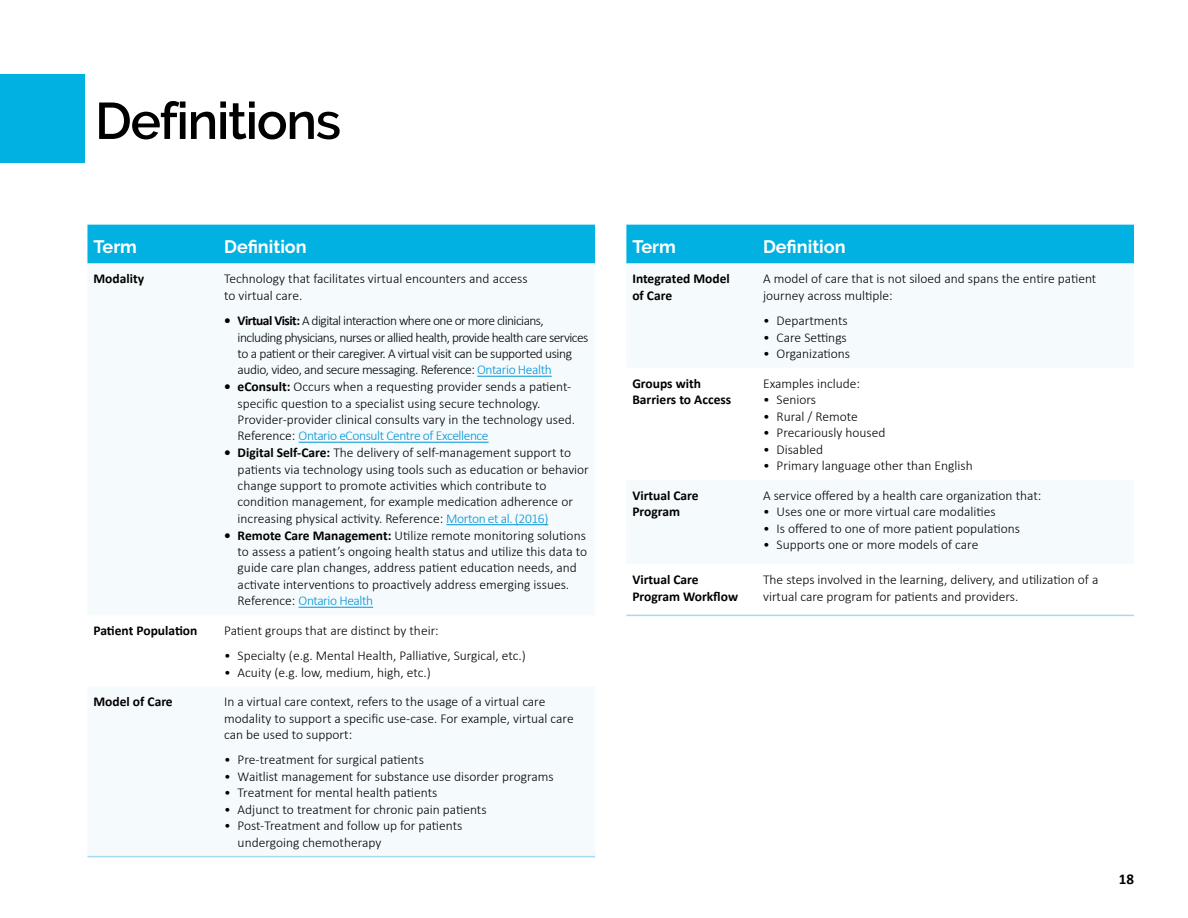
<style>
.page{position:relative;width:1188px;height:918px;background:#fff}
.page>*{position:absolute;margin:0;border:0;box-sizing:border-box;transform-origin:0 0}
.t1{font:600 51.3px "Raleway";letter-spacing:-.025em;color:#000}
.t2{font:700 18px "Raleway";color:#fff}
.t3{font:700 15px "Calibri";color:#000}
.t4{font:300 13.5px/16.5px "Calibri";color:#000}
.t5{font:300 13.5px/16.5px "Calibri";letter-spacing:-.04em;color:#000}
.t6{font:700 13.5px/16.5px "Calibri";color:#000}
.s1{font-weight:700}
.s2{color:#0093d6}
</style>
<div class="page">
<div style="left:0;top:75px;width:84px;height:88px;background:#00b1e1"></div>
<div style="left:87px;top:225px;width:508px;height:39px;background:#00b1e1"></div>
<hr style="left:87px;top:856px;width:131px;height:1px;background:#a6daf0">
<hr style="left:218px;top:856px;width:377px;height:1px;background:#a6daf0">
<hr style="left:477px;top:376px;width:75px;height:1px;background:#0093d6">
<hr style="left:299px;top:442px;width:190px;height:1px;background:#0093d6">
<hr style="left:446px;top:524px;width:102px;height:1px;background:#0093d6">
<hr style="left:299px;top:607px;width:74px;height:1px;background:#0093d6">
<div style="left:626px;top:225px;width:508px;height:39px;background:#00b1e1"></div>
<hr style="left:626px;top:615px;width:131px;height:1px;background:#a6daf0">
<hr style="left:757px;top:615px;width:377px;height:1px;background:#a6daf0">
<p class="t1" style="left:95px;top:91px;width:248px">Definitions</p>
<p class="t2" style="left:93px;top:236px;width:45px">Term</p>
<p class="t2" style="left:224px;top:236px;width:84px">Definition</p>
<p class="t6" style="left:93px;top:271px;width:52px">Modality</p>
<p class="t4" style="left:224px;top:270px;width:305px">Technology that facilitates virtual encounters and access to virtual care.</p>
<p class="t5" style="left:238px;top:312px;width:352px;text-indent:-14px"><span class="s1">• Virtual Visit:</span> A digital interaction where one or more clinicians, including physicians, nurses or allied health, provide health care services to a patient or their caregiver. A virtual visit can be supported using audio, video, and secure messaging. Reference: <span class="s2">Ontario Health</span></p>
<p class="t4" style="left:238px;top:378px;width:339px;text-indent:-14px"><span class="s1">• eConsult:</span> Occurs when a requesting provider sends a patient&shy;specific question to a specialist using secure technology.<br>Provider-provider clinical consults vary in the technology used.<br>Reference: <span class="s2">Ontario eConsult Centre of Excellence</span></p>
<p class="t4" style="left:238px;top:444px;width:353px;text-indent:-14px"><span class="s1">• Digital Self-Care:</span> The delivery of self-management support to patients via technology using tools such as education or behavior change support to promote activities which contribute to condition management, for example medication adherence or increasing physical activity. Reference: <span class="s2">Morton et al. (2016)</span></p>
<p class="t4" style="left:238px;top:526px;width:351px;text-indent:-14px"><span class="s1">• Remote Care Management:</span> Utilize remote monitoring solutions to assess a patient’s ongoing health status and utilize this data to guide care plan changes, address patient education needs, and activate interventions to proactively address emerging issues.<br>Reference: <span class="s2">Ontario Health</span></p>
<p class="t6" style="left:93px;top:622px;width:105px">Patient Population</p>
<p class="t4" style="left:224px;top:622px;width:216px">Patient groups that are distinct by their:</p>
<p class="t4" style="left:224px;top:647px;width:303px">• Specialty (e.g. Mental Health, Palliative, Surgical, etc.)</p>
<p class="t4" style="left:224px;top:663px;width:208px">• Acuity (e.g. low, medium, high, etc.)</p>
<p class="t6" style="left:93px;top:694px;width:81px">Model of Care</p>
<p class="t4" style="left:224px;top:693px;width:351px">In a virtual care context, refers to the usage of a virtual care modality to support a specific use-case. For example, virtual care can be used to support:</p>
<p class="t4" style="left:224px;top:751px;width:201px">• Pre-treatment for surgical patients</p>
<p class="t4" style="left:224px;top:768px;width:331px">• Waitlist management for substance use disorder programs</p>
<p class="t4" style="left:224px;top:784px;width:215px">• Treatment for mental health patients</p>
<p class="t4" style="left:224px;top:801px;width:264px">• Adjunct to treatment for chronic pain patients</p>
<p class="t4" style="left:238px;top:817px;width:226px;text-indent:-14px">• Post-Treatment and follow up for patients undergoing chemotherapy</p>
<p class="t2" style="left:632px;top:236px;width:45px">Term</p>
<p class="t2" style="left:763px;top:236px;width:84px">Definition</p>
<p class="t6" style="left:632px;top:271px;width:99px">Integrated Model of Care</p>
<p class="t4" style="left:763px;top:270px;width:335px">A model of care that is not siloed and spans the entire patient journey across multiple:</p>
<p class="t4" style="left:763px;top:312px;width:86px">• Departments</p>
<p class="t4" style="left:763px;top:328px;width:85px">• Care Settings</p>
<p class="t4" style="left:763px;top:345px;width:89px">• Organizations</p>
<p class="t6" style="left:632px;top:375px;width:100px">Groups with<br>Barriers to Access</p>
<p class="t4" style="left:763px;top:374px;width:98px">Examples include:</p>
<p class="t4" style="left:763px;top:391px;width:54px">• Seniors</p>
<p class="t4" style="left:763px;top:407px;width:96px">• Rural / Remote</p>
<p class="t4" style="left:763px;top:424px;width:124px">• Precariously housed</p>
<p class="t4" style="left:763px;top:440px;width:61px">• Disabled</p>
<p class="t4" style="left:763px;top:457px;width:211px">• Primary language other than English</p>
<p class="t6" style="left:632px;top:487px;width:68px">Virtual Care<br>Program</p>
<p class="t4" style="left:763px;top:486px;width:280px">A service offered by a health care organization that:</p>
<p class="t4" style="left:763px;top:503px;width:234px">• Uses one or more virtual care modalities</p>
<p class="t4" style="left:763px;top:519px;width:258px">• Is offered to one of more patient populations</p>
<p class="t4" style="left:763px;top:536px;width:217px">• Supports one or more models of care</p>
<p class="t6" style="left:632px;top:571px;width:107px">Virtual Care<br>Program Workflow</p>
<p class="t4" style="left:763px;top:571px;width:337px">The steps involved in the learning, delivery, and utilization of a virtual care program for patients and providers.</p>
<p class="t3" style="left:1119px;top:869px;width:17px">18</p>
</div>
